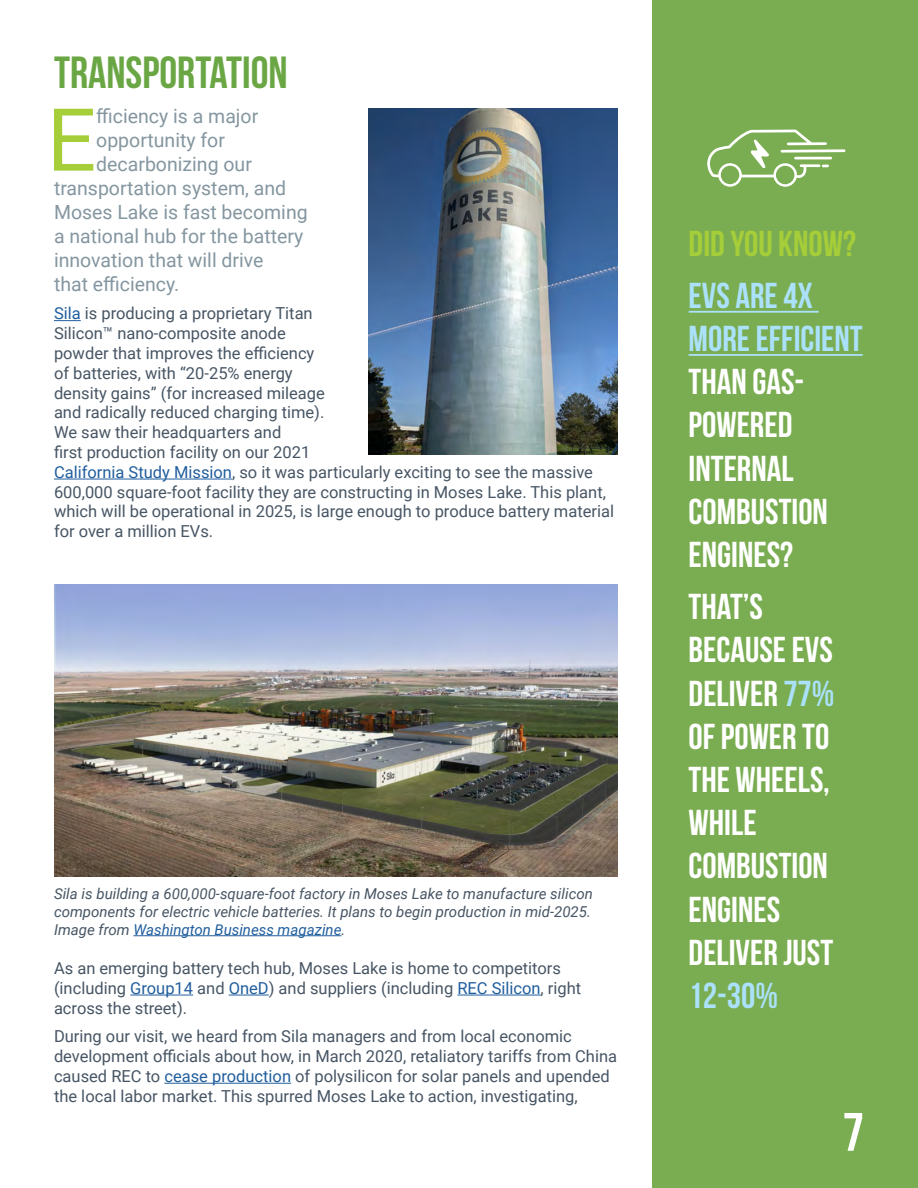
<style>
.page{position:relative;width:918px;height:1188px;background:#fff}
.page>*{position:absolute;margin:0;border:0;box-sizing:border-box;transform-origin:0 0}
.t1{font:87px "Roboto";color:#a6ce39}
.t2{font:700 54px "Bebas Neue";color:#fff}
.t3{font:700 45px "Bebas Neue";color:#6aa744}
.t4{font:700 36px/43.2px "Bebas Neue";color:#fff}
.t5{font:700 36px/43.2px "Bebas Neue";color:#abe1fa}
.t6{font:700 36px "Bebas Neue";color:#a6ce39}
.t7{font:19.5px "Roboto";color:#8496a0}
.t8{font:16.5px/19.8px "Roboto";color:#475564}
.t9{font:italic 15px/18px "Roboto";color:#475564}
.s1{color:#215e9e}
.s2{color:#abe1fa}
</style>
<div class="page">
<div style="left:652px;top:0;width:266px;height:1188px;background:#7aad51"></div>
<hr style="left:689px;top:311px;width:130px;height:2px;background:#abe1fa">
<hr style="left:689px;top:354px;width:174px;height:2px;background:#abe1fa">
<svg style="left:707px;top:130px;width:138px;height:57px"></svg>
<svg style="left:54px;top:320px;width:27px;height:1px"></svg>
<hr style="left:54px;top:479px;width:178px;height:1px;background:#215e9e">
<hr style="left:130px;top:995px;width:63px;height:1px;background:#215e9e">
<hr style="left:229px;top:995px;width:40px;height:1px;background:#215e9e">
<hr style="left:457px;top:995px;width:84px;height:1px;background:#215e9e">
<hr style="left:164px;top:1083px;width:127px;height:1px;background:#215e9e">
<img style="left:369px;top:108px;width:249px;height:346px">
<img style="left:54px;top:584px;width:564px;height:292px">
<hr style="left:133px;top:935px;width:208px;height:1px;background:#215e9e">
<h3 class="t3" style="left:54px;top:48px;width:235px">TRANSPORTATION</h3>
<h1 class="t1" style="left:47px;top:79px;width:51px">E</h1>
<p class="t7" style="left:96px;top:102px;width:164px">fficiency is a major</p>
<p class="t7" style="left:96px;top:126px;width:130px">opportunity for</p>
<p class="t7" style="left:96px;top:150px;width:157px">decarbonizing our</p>
<p class="t7" style="left:54px;top:174px;width:234px">transportation system, and</p>
<p class="t7" style="left:54px;top:198px;width:255px">Moses Lake is fast becoming</p>
<p class="t7" style="left:54px;top:222px;width:251px">a national hub for the battery</p>
<p class="t7" style="left:54px;top:246px;width:211px">innovation that will drive</p>
<p class="t7" style="left:54px;top:270px;width:127px">that efficiency.</p>
<p class="t8" style="left:54px;top:303px;width:562px"><span class="s1">Sila</span> is producing a proprietary Titan<br>Silicon™ nano-composite anode<br>powder that improves the efficiency<br>of batteries, with “20-25% energy<br>density gains” (for increased mileage<br>and radically reduced charging time).<br>We saw their headquarters and<br>first production facility on our 2021<br><span class="s1">California Study Mission</span>, so it was particularly exciting to see the massive 600,000 square-foot facility they are constructing in Moses Lake. This plant, which will be operational in 2025, is large enough to produce battery material for over a million EVs.</p>
<p class="t9" style="left:54px;top:884px;width:540px">Sila is building a 600,000-square-foot factory in Moses Lake to manufacture silicon components for electric vehicle batteries. It plans to begin production in mid-2025.<br>Image from <span class="s1">Washington Business magazine</span>.</p>
<p class="t8" style="left:54px;top:958px;width:529px">As an emerging battery tech hub, Moses Lake is home to competitors (including <span class="s1">Group14</span> and <span class="s1">OneD</span>) and suppliers (including <span class="s1">REC Silicon</span>, right across the street).</p>
<p class="t8" style="left:54px;top:1026px;width:565px">During our visit, we heard from Sila managers and from local economic development officials about how, in March 2020, retaliatory tariffs from China caused REC to <span class="s1">cease production</span> of polysilicon for solar panels and upended the local labor market. This spurred Moses Lake to action, investigating,</p>
<h3 class="t6" style="left:689px;top:223px;width:169px">DID YOU KNOW?</h3>
<h3 class="t5" style="left:689px;top:273px;width:176px">EVS ARE 4X<br>MORE EFFICIENT</h3>
<h3 class="t4" style="left:689px;top:360px;width:141px">THAN GAS-<br>POWERED<br>INTERNAL<br>COMBUSTION<br>ENGINES?</h3>
<h3 class="t4" style="left:689px;top:585px;width:147px">THAT’S<br>BECAUSE EVS<br>DELIVER <span class="s2">77%<br></span>OF POWER TO<br>THE WHEELS,<br>WHILE<br>COMBUSTION<br>ENGINES<br>DELIVER JUST</h3>
<h3 class="t5" style="left:689px;top:974px;width:91px">12-30%</h3>
<h2 class="t2" style="left:843px;top:1103px;width:23px">7</h2>
</div>
